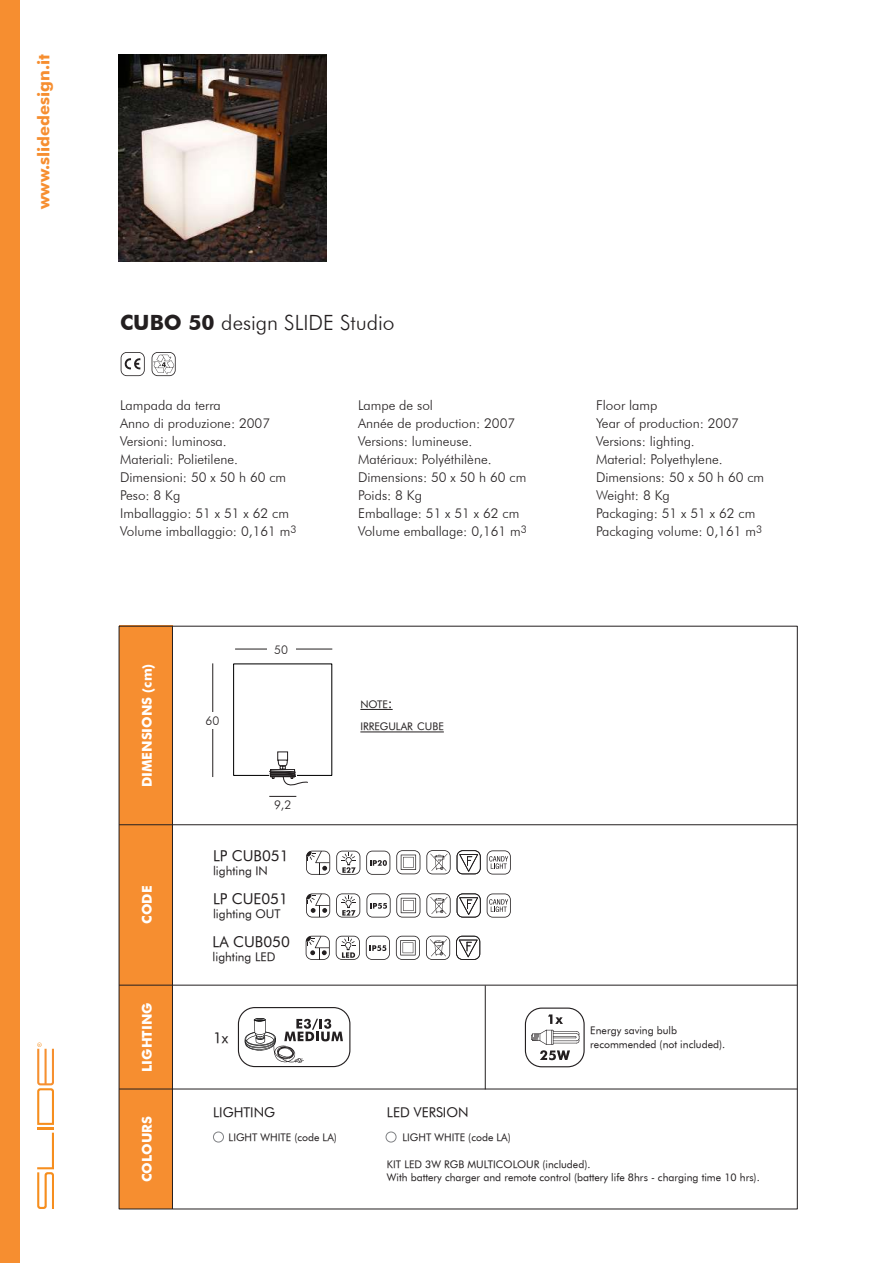
<style>
.page{position:relative;width:893px;height:1263px;background:#fff}
.page>*{position:absolute;margin:0;border:0;box-sizing:border-box;transform-origin:0 0}
.t1{font:300 21px "Futura BT";color:#231f20}
.t2{font:700 16.5px "Futura BT";color:#f68e30}
.t3{font:15px "Futura Book BT";color:#231f20}
.t4{font:300 13.5px/18px "Futura BT";color:#231f20}
.t5{font:700 13.5px "Futura BT";color:#fff}
.t6{font:13.5px "Futura Book BT";color:#231f20}
.t7{font:12px "Futura Book BT";color:#231f20}
.t8{font:300 12px "Futura BT";color:#231f20}
.t9{font:10.5px/13.5px "Futura Book BT";color:#231f20}
.t10{font:10.5px/22.5px "Futura Book BT";color:#231f20}
.s1{font-weight:700}
.s2{font-size:15px}
.s3{font-style:inherit}
</style>
<div class="page">
<div style="left:119px;top:626px;width:53px;height:583px;background:#f68e30"></div>
<hr style="left:172px;top:626px;width:1px;height:583px;background:#231f20">
<hr style="left:119px;top:1089px;width:678px;height:1px;background:#231f20">
<div style="left:213px;top:1131px;width:11px;height:11px;border:1px solid #808285;border-radius:50%"></div>
<hr style="left:119px;top:824px;width:678px;height:1px;background:#231f20">
<svg style="left:396px;top:850px;width:24px;height:24px"></svg>
<svg style="left:457px;top:850px;width:24px;height:24px"></svg>
<svg style="left:426px;top:850px;width:25px;height:24px"></svg>
<svg style="left:306px;top:851px;width:24px;height:24px"></svg>
<svg style="left:366px;top:851px;width:24px;height:24px"></svg>
<svg style="left:336px;top:851px;width:24px;height:24px"></svg>
<svg style="left:336px;top:893px;width:24px;height:24px"></svg>
<svg style="left:457px;top:893px;width:24px;height:24px"></svg>
<svg style="left:426px;top:893px;width:25px;height:24px"></svg>
<svg style="left:366px;top:893px;width:54px;height:24px"></svg>
<svg style="left:306px;top:893px;width:24px;height:24px"></svg>
<hr style="left:119px;top:985px;width:678px;height:1px;background:#231f20">
<hr style="left:485px;top:985px;width:1px;height:104px;background:#231f20">
<svg style="left:366px;top:936px;width:24px;height:24px"></svg>
<svg style="left:306px;top:936px;width:24px;height:24px"></svg>
<svg style="left:336px;top:936px;width:24px;height:24px"></svg>
<svg style="left:396px;top:936px;width:24px;height:24px"></svg>
<svg style="left:456px;top:936px;width:24px;height:24px"></svg>
<svg style="left:426px;top:936px;width:24px;height:24px"></svg>
<div style="left:386px;top:1131px;width:10px;height:11px;border:1px solid #808285;border-radius:50%"></div>
<div style="left:0;top:0;width:20px;height:1263px;background:#f68e30"></div>
<svg style="left:37px;top:1042px;width:17px;height:167px"></svg>
<svg style="left:121px;top:352px;width:24px;height:24px"></svg>
<svg style="left:152px;top:352px;width:24px;height:24px"></svg>
<img style="left:119px;top:54px;width:207px;height:207px">
<svg style="left:525px;top:1007px;width:60px;height:60px"></svg>
<hr style="left:212px;top:663px;width:1px;height:114px;background:#231f20">
<div style="left:198px;top:712px;width:28px;height:17px;background:#fff"></div>
<hr style="left:235px;top:649px;width:97px;height:1px;background:#231f20">
<div style="left:267px;top:641px;width:28px;height:16px;background:#fff"></div>
<div style="left:233px;top:663px;width:99px;height:113px;border:1px solid #000"></div>
<svg style="left:269px;top:751px;width:40px;height:35px"></svg>
<svg style="left:269px;top:796px;width:27px;height:1px"></svg>
<svg style="left:238px;top:1007px;width:112px;height:60px"></svg>
<svg style="left:487px;top:850px;width:24px;height:24px"></svg>
<svg style="left:487px;top:893px;width:24px;height:24px"></svg>
<hr style="left:360px;top:709px;width:33px;height:1px;background:#231f20">
<hr style="left:360px;top:731px;width:84px;height:1px;background:#231f20">
<p class="t2" style="left:34px;top:209px;width:156px;rotate:-90deg">www.slidedesign.it</p>
<h1 class="t1" style="left:120px;top:310px;width:276px"><span class="s1">CUBO 50</span> design SLIDE Studio</h1>
<p class="t4" style="left:120px;top:396px;width:178px">Lampada da terra<br>Anno di produzione: 2007<br>Versioni: luminosa.<br>Materiali: Polietilene.<br>Dimensioni: 50 x 50 h 60 cm<br>Peso: 8 Kg<br>Imballaggio: 51 x 51 x 62 cm<br>Volume imballaggio: 0,161 m<sup>3</sup></p>
<p class="t4" style="left:358px;top:396px;width:170px">Lampe de sol<br>Année de production: 2007<br>Versions: lumineuse.<br>Matériaux: Polyéthilène.<br>Dimensions: 50 x 50 h 60 cm<br>Poids: 8 Kg<br>Emballage: 51 x 51 x 62 cm<br>Volume emballage: 0,161 m<sup>3</sup></p>
<p class="t4" style="left:596px;top:396px;width:170px">Floor lamp<br>Year of production: 2007<br>Versions: lighting.<br>Material: Polyethylene.<br>Dimensions: 50 x 50 h 60 cm<br>Weight: 8 Kg<br>Packaging: 51 x 51 x 62 cm<br>Packaging volume: 0,161 m<sup>3</sup></p>
<p class="t5" style="left:139px;top:787px;width:125px;rotate:-90deg">DIMENSIONS (cm)</p>
<p class="t5" style="left:139px;top:923px;width:40px;rotate:-90deg">CODE</p>
<p class="t5" style="left:139px;top:1072px;width:71px;rotate:-90deg">LIGHTING</p>
<p class="t5" style="left:139px;top:1182px;width:67px;rotate:-90deg">COLOURS</p>
<p class="t8" style="left:206px;top:714px;width:15px">60</p>
<p class="t8" style="left:274px;top:643px;width:15px">50</p>
<p class="t10" style="left:360px;top:693px;width:34px">NOTE <span class="s2">:<br></span>IRREGUL</p>
<p class="t10" style="left:401px;top:715px;width:24px">AR CUBE</p>
<p class="t8" style="left:274px;top:797px;width:19px">9,2</p>
<p class="t3" style="left:213px;top:847px;width:77px">LP CUB051</p>
<p class="t7" style="left:213px;top:863px;width:56px">lighting IN</p>
<p class="t3" style="left:213px;top:890px;width:76px">LP CUE051</p>
<p class="t7" style="left:213px;top:906px;width:69px">lighting OUT</p>
<p class="t3" style="left:213px;top:933px;width:79px">LA CUB050</p>
<p class="t7" style="left:213px;top:949px;width:64px">lighting LED</p>
<p class="t3" style="left:213px;top:1028px;width:17px">1x</p>
<p class="t6" style="left:213px;top:1103px;width:64px">LIGHTING</p>
<p class="t9" style="left:229px;top:1130px;width:110px">LIGHT WHITE (code LA)</p>
<p class="t9" style="left:590px;top:1024px;width:136px">Energy saving bulb recommended (not included).</p>
<p class="t6" style="left:387px;top:1103px;width:83px">LED VERSION</p>
<p class="t9" style="left:402px;top:1130px;width:110px">LIGHT WHITE (code LA)</p>
<p class="t9" style="left:387px;top:1157px;width:374px"><span class="s3">KIT LED 3W RGB MULTICOLOUR</span> (included).<br>With battery charger and remote control (battery life 8hrs - charging time 10 hrs).</p>
</div>
